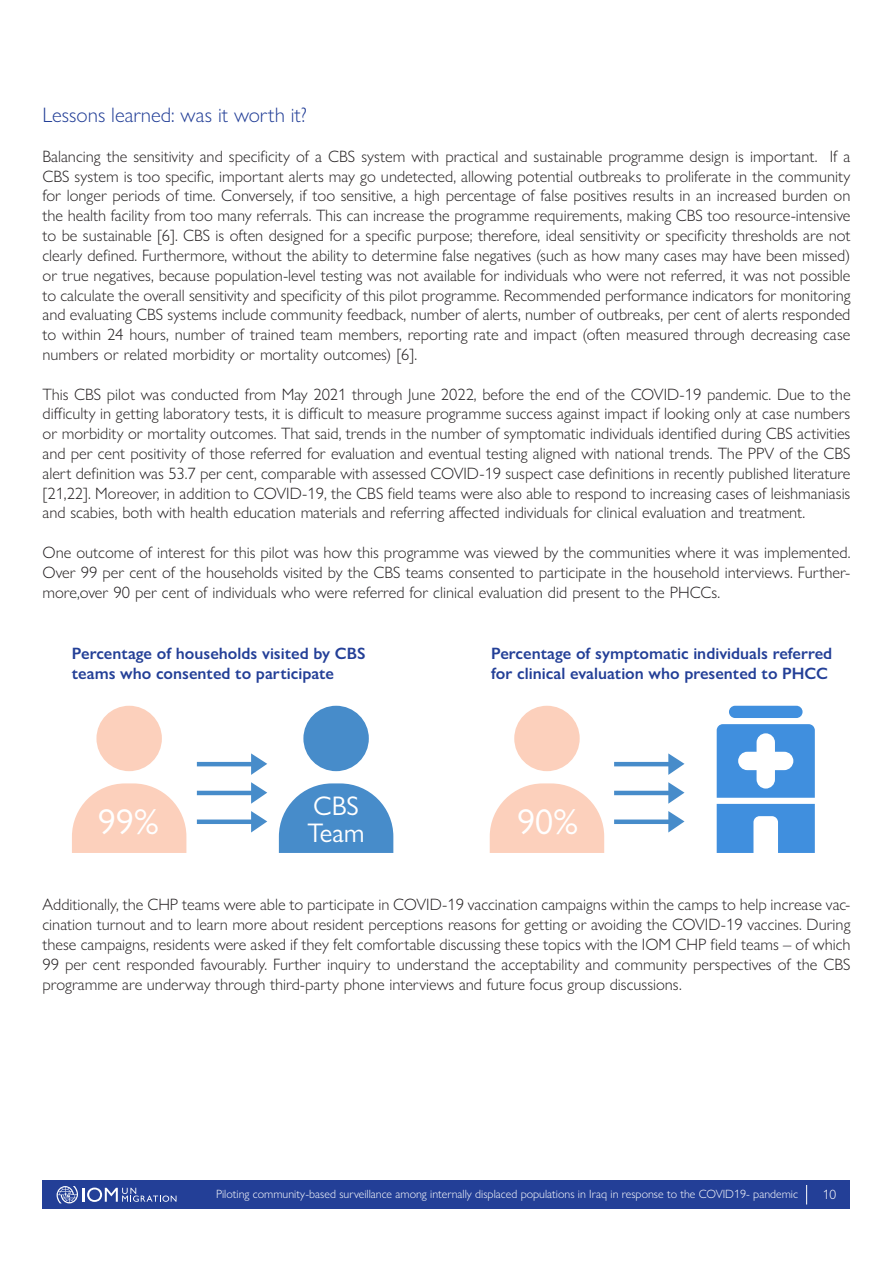
<style>
.page{position:relative;width:893px;height:1263px;background:#fff}
.page>*{position:absolute;margin:0;border:0;box-sizing:border-box;transform-origin:0 0}
.t1{font:36px "Gill Sans Nova";color:#fff}
.t2{font:27px/27px "Gill Sans Nova";color:#fff}
.t3{font:300 21px "Gill Sans Nova";color:#233f97}
.t4{font:300 16.5px/19.8px "Gill Sans Nova";color:#231f20;text-align:justify}
.t5{font:600 16.5px/19.8px "Gill Sans Nova";color:#233f97}
.t6{font:300 13.5px "Gill Sans Nova";color:#fff}
.t7{font:300 12px "Gill Sans Nova";color:#fff}
</style>
<div class="page">
<div style="left:43px;top:1180px;width:807px;height:29px;background:#233f97"></div>
<svg style="left:57px;top:1186px;width:119px;height:17px"></svg>
<svg style="left:806px;top:1185px;width:1px;height:19px"></svg>
<div style="left:303px;top:706px;width:66px;height:65px;background:#478cca;border-radius:50%"></div>
<svg style="left:279px;top:783px;width:114px;height:70px;background:#639dd2"></svg>
<div style="left:96px;top:706px;width:66px;height:65px;background:#fcd0bc;border-radius:50%"></div>
<svg style="left:72px;top:783px;width:114px;height:70px"></svg>
<div style="left:514px;top:706px;width:66px;height:65px;background:#fcd0bc;border-radius:50%"></div>
<svg style="left:490px;top:783px;width:114px;height:70px"></svg>
<hr style="left:614px;top:762px;width:62px;height:4px;background:#478cca">
<hr style="left:197px;top:762px;width:62px;height:4px;background:#478cca">
<hr style="left:614px;top:791px;width:62px;height:4px;background:#478cca">
<hr style="left:197px;top:791px;width:62px;height:4px;background:#478cca">
<div style="left:614px;top:819px;width:62px;height:5px;background:#478cca"></div>
<div style="left:197px;top:819px;width:62px;height:5px;background:#478cca"></div>
<svg style="left:668px;top:753px;width:16px;height:22px"></svg>
<svg style="left:251px;top:753px;width:16px;height:22px"></svg>
<svg style="left:668px;top:782px;width:16px;height:22px"></svg>
<svg style="left:251px;top:782px;width:16px;height:22px"></svg>
<svg style="left:668px;top:811px;width:16px;height:21px"></svg>
<svg style="left:251px;top:811px;width:16px;height:21px"></svg>
<svg style="left:717px;top:706px;width:98px;height:147px"></svg>
<p class="t3" style="left:43px;top:103px;width:266px">Lessons learned: was it worth it?</p>
<p class="t4" style="left:43px;top:146px;width:809px">Balancing the sensitivity and specificity of a CBS system with practical and sustainable programme design is important. If a CBS system is too specific, important alerts may go undetected, allowing potential outbreaks to proliferate in the community for longer periods of time. Conversely, if too sensitive, a high percentage of false positives results in an increased burden on the health facility from too many referrals. This can increase the programme requirements, making CBS too resource-intensive to be sustainable [6]. CBS is often designed for a specific purpose; therefore, ideal sensitivity or specificity thresholds are not clearly defined. Furthermore, without the ability to determine false negatives (such as how many cases may have been missed) or true negatives, because population-level testing was not available for individuals who were not referred, it was not possible to calculate the overall sensitivity and specificity of this pilot programme. Recommended performance indicators for monitoring and evaluating CBS systems include community feedback, number of alerts, number of outbreaks, per cent of alerts responded to within 24 hours, number of trained team members, reporting rate and impact (often measured through decreasing case numbers or related morbidity or mortality outcomes) [6].</p>
<p class="t4" style="left:43px;top:384px;width:810px">This CBS pilot was conducted from May 2021 through June 2022, before the end of the COVID-19 pandemic. Due to the difficulty in getting laboratory tests, it is difficult to measure programme success against impact if looking only at case numbers or morbidity or mortality outcomes. That said, trends in the number of symptomatic individuals identified during CBS activities and per cent positivity of those referred for evaluation and eventual testing aligned with national trends. The PPV of the CBS alert definition was 53.7 per cent, comparable with assessed COVID-19 suspect case definitions in recently published literature [21,22]. Moreover, in addition to COVID-19, the CBS field teams were also able to respond to increasing cases of leishmaniasis and scabies, both with health education materials and referring affected individuals for clinical evaluation and treatment.</p>
<p class="t4" style="left:43px;top:542px;width:809px">One outcome of interest for this pilot was how this programme was viewed by the communities where it was implemented.<br>Over 99 per cent of the households visited by the CBS teams consented to participate in the household interviews. Further&shy;more,over 90 per cent of individuals who were referred for clinical evaluation did present to the PHCCs.</p>
<p class="t5" style="left:72px;top:644px;width:295px">Percentage of households visited by CBS teams who consented to participate</p>
<p class="t5" style="left:491px;top:644px;width:343px">Percentage of symptomatic individuals referred for clinical evaluation who presented to PHCC</p>
<p class="t1" style="left:98px;top:800px;width:63px">99%</p>
<p class="t2" style="left:308px;top:792px;width:59px">CBS<br>Team</p>
<p class="t1" style="left:517px;top:800px;width:63px">90%</p>
<p class="t4" style="left:43px;top:895px;width:809px">Additionally, the CHP teams were able to participate in COVID-19 vaccination campaigns within the camps to help increase vac&shy;cination turnout and to learn more about resident perceptions reasons for getting or avoiding the COVID-19 vaccines. During these campaigns, residents were asked if they felt comfortable discussing these topics with the IOM CHP field teams – of which 99 per cent responded favourably. Further inquiry to understand the acceptability and community perspectives of the CBS programme are underway through third-party phone interviews and future focus group discussions.</p>
<p class="t7" style="left:216px;top:1186px;width:583px">Piloting community-based surveillance among internally displaced populations in Iraq in response to the COVID19- pandemic</p>
<p class="t6" style="left:823px;top:1186px;width:15px">10</p>
</div>
